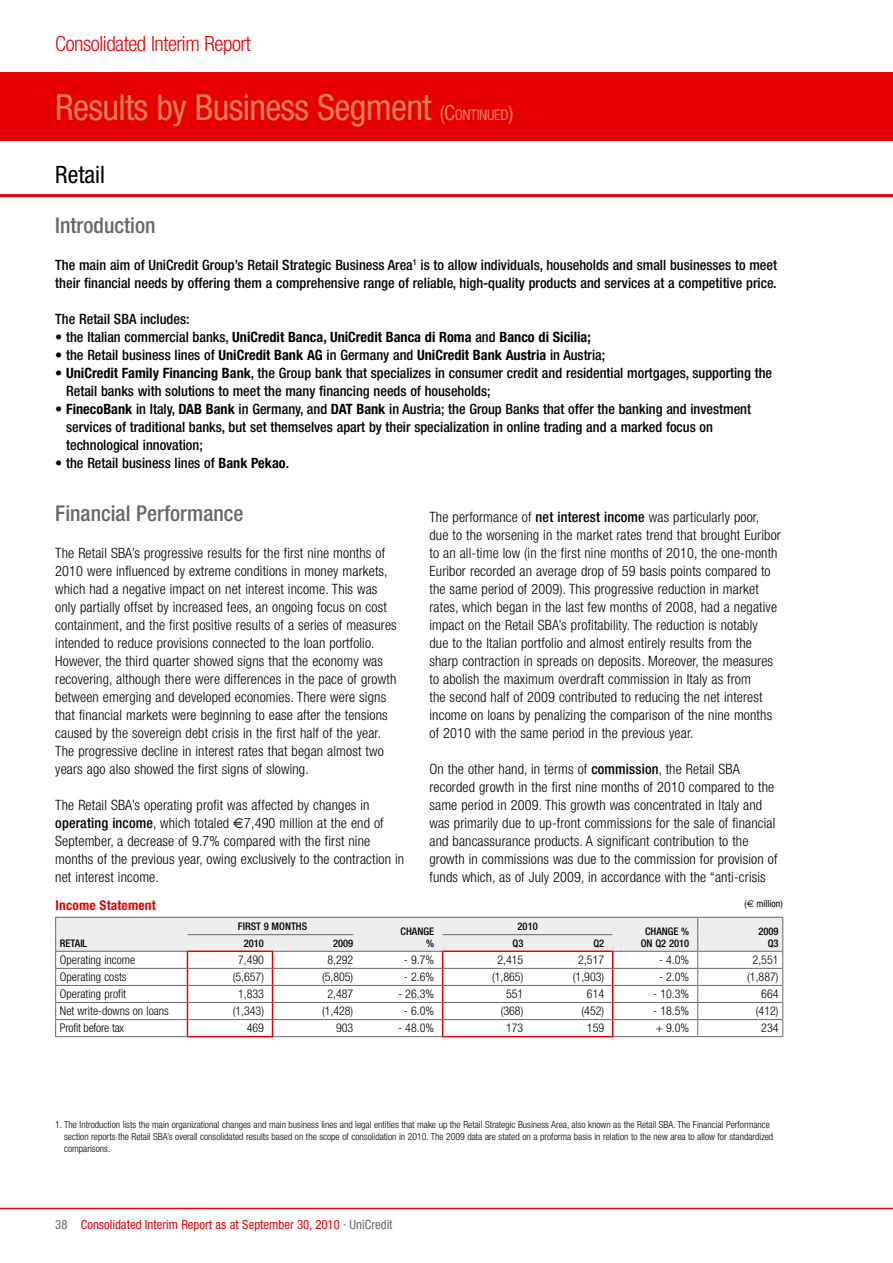
<style>
.page{position:relative;width:893px;height:1263px;background:#fff}
.page>*{position:absolute;margin:0;border:0;box-sizing:border-box;transform-origin:0 0}
.t1{font:condensed 36px "Helvetica Neue";letter-spacing:-.02em;color:#ed7c59}
.t2{font:condensed 24px "Helvetica Neue";color:#000}
.t3{font:500 condensed 21.75px "Helvetica Neue";color:#68676c}
.t4{font:300 condensed 21px "Helvetica Neue";letter-spacing:-.02em;color:#e60004}
.t5{font:300 condensed 14.25px/18px "Helvetica Neue";letter-spacing:.01em;color:#000}
.t6{font:500 condensed 14.25px/18px "Helvetica Neue";color:#000}
.t7{font:700 condensed 14.25px "Helvetica Neue";color:#000}
.t8{font:700 condensed 13.5px "Helvetica Neue";letter-spacing:.01em;color:#e60004}
.t9{font:condensed 12.75px "Helvetica Neue";color:#e60004}
.t10{font:condensed 12.75px "Helvetica Neue";color:#68676c}
.t11{font:300 condensed 12px "Helvetica Neue";color:#000}
.t12{font:300 condensed 12px "Helvetica Neue";letter-spacing:-.02em;color:#000}
.t13{font:500 condensed 10.5px/12px "Helvetica Neue";color:#000;text-align:right}
.t14{font:300 condensed 9.75px/12px "Helvetica Neue";color:#000}
.t15{font:condensed 9.75px "Helvetica Neue";color:#000}
.s1{font-size:21px}
.s2{font-size:14.7px}
.s3{font-weight:500}
.s4{font-weight:700}
.s5{font-family:"Euro Sans";font-weight:400;font-stretch:normal}
.s6{font-family:"Euro Sans";font-stretch:normal}
.s7{color:#68676c}
</style>
<div class="page">
<div style="left:0;top:72px;width:893px;height:68px;background:#e60004"></div>
<hr style="left:0;top:194px;width:893px;height:3px;background:#e60004">
<hr style="left:0;top:1208px;width:893px;height:1px;background:#e60004">
<svg style="left:55px;top:917px;width:728px;height:120px"></svg>
<hr style="left:187px;top:934px;width:166px;height:1px;background:#68676c">
<hr style="left:443px;top:934px;width:170px;height:1px;background:#68676c">
<h3 class="t4" style="left:55px;top:36px;width:197px">Consolidated Interim Report</h3>
<h1 class="t1" style="left:55px;top:95px;width:460px">Results by Business Segment <span class="s1">(C</span><span class="s2">ONTINUED</span><span class="s1">)</span></h1>
<h2 class="t2" style="left:55px;top:166px;width:51px">Retail</h2>
<h3 class="t3" style="left:55px;top:218px;width:102px">Introduction</h3>
<p class="t6" style="left:55px;top:257px;width:723px">The main aim of UniCredit Group’s Retail Strategic Business Area<sup>1</sup> is to allow individuals, households and small businesses to meet their financial needs by offering them a comprehensive range of reliable, high-quality products and services at a competitive price.</p>
<p class="t6" style="left:55px;top:311px;width:136px">The Retail SBA includes:</p>
<p class="t7" style="left:55px;top:332px;width:537px"><span class="s3">• the Italian commercial banks,</span> UniCredit Banca, UniCredit Banca di Roma <span class="s3">and</span> Banco di Sicilia;</p>
<p class="t6" style="left:55px;top:347px;width:551px">• the Retail business lines of <span class="s4">UniCredit Bank AG</span> in Germany and <span class="s4">UniCredit Bank Austria</span> in Austria;</p>
<p class="t6" style="left:66px;top:365px;width:707px;text-indent:-11px">• <span class="s4">UniCredit Family Financing Bank</span>, the Group bank that specializes in consumer credit and residential mortgages, supporting the<br>Retail banks with solutions to meet the many financing needs of households;</p>
<p class="t6" style="left:66px;top:401px;width:686px;text-indent:-11px">• <span class="s4">FinecoBank</span> in Italy, <span class="s4">DAB Bank</span> in Germany, and <span class="s4">DAT Bank</span> in Austria; the Group Banks that offer the banking and investment services of traditional banks, but set themselves apart by their specialization in online trading and a marked focus on technological innovation;</p>
<p class="t6" style="left:55px;top:455px;width:235px">• the Retail business lines of <span class="s4">Bank Pekao</span>.</p>
<h3 class="t3" style="left:55px;top:506px;width:190px">Financial Performance</h3>
<p class="t5" style="left:55px;top:545px;width:343px">The Retail SBA’s progressive results for the first nine months of 2010 were influenced by extreme conditions in money markets, which had a negative impact on net interest income. This was only partially offset by increased fees, an ongoing focus on cost containment, and the first positive results of a series of measures intended to reduce provisions connected to the loan portfolio.<br>However, the third quarter showed signs that the economy was recovering, although there were differences in the pace of growth between emerging and developed economies. There were signs that financial markets were beginning to ease after the tensions caused by the sovereign debt crisis in the first half of the year.<br>The progressive decline in interest rates that began almost two years ago also showed the first signs of slowing.</p>
<p class="t5" style="left:55px;top:797px;width:350px">The Retail SBA’s operating profit was affected by changes in <span class="s3">operating income</span>, which totaled <span class="s5">€</span>7,490 million at the end of September, a decrease of 9.7% compared with the first nine months of the previous year, owing exclusively to the contraction in net interest income.</p>
<p class="t5" style="left:429px;top:509px;width:353px">The performance of <span class="s3">net interest income</span> was particularly poor, due to the worsening in the market rates trend that brought Euribor to an all-time low (in the first nine months of 2010, the one-month Euribor recorded an average drop of 59 basis points compared to the same period of 2009). This progressive reduction in market rates, which began in the last few months of 2008, had a negative impact on the Retail SBA’s profitability. The reduction is notably<br>due to the Italian portfolio and almost entirely results from the sharp contraction in spreads on deposits. Moreover, the measures to abolish the maximum overdraft commission in Italy as from<br>the second half of 2009 contributed to reducing the net interest income on loans by penalizing the comparison of the nine months of 2010 with the same period in the previous year.</p>
<p class="t5" style="left:429px;top:761px;width:349px">On the other hand, in terms of <span class="s3">commission</span>, the Retail SBA recorded growth in the first nine months of 2010 compared to the same period in 2009. This growth was concentrated in Italy and was primarily due to up-front commissions for the sale of financial and bancassurance products. A significant contribution to the growth in commissions was due to the commission for provision of funds which, as of July 2009, in accordance with the “anti-crisis</p>
<p class="t8" style="left:56px;top:900px;width:102px">Income Statement</p>
<p class="t15" style="left:744px;top:900px;width:40px">(<span class="s6">€</span> million)</p>
<p class="t13" style="left:60px;top:938px;width:29px">RETAIL</p>
<p class="t13" style="left:238px;top:921px;width:71px">FIRST 9 MONTHS</p>
<p class="t13" style="left:518px;top:921px;width:22px">2010</p>
<p class="t13" style="left:401px;top:926px;width:35px">CHANGE %</p>
<p class="t13" style="left:641px;top:926px;width:50px;text-align:center">CHANGE %<br>ON Q2 2010</p>
<p class="t13" style="left:758px;top:926px;width:22px">2009</p>
<p class="t13" style="left:244px;top:938px;width:22px">2010</p>
<p class="t13" style="left:333px;top:938px;width:22px">2009</p>
<p class="t13" style="left:512px;top:938px;width:12px">Q3</p>
<p class="t13" style="left:593px;top:938px;width:12px">Q2</p>
<p class="t13" style="left:768px;top:938px;width:12px">Q3</p>
<p class="t11" style="left:60px;top:955px;width:77px">Operating income</p>
<p class="t11" style="left:238px;top:955px;width:27px">7,490</p>
<p class="t11" style="left:327px;top:955px;width:27px">8,292</p>
<p class="t11" style="left:404px;top:955px;width:32px">- 9.7%</p>
<p class="t11" style="left:497px;top:955px;width:27px">2,415</p>
<p class="t11" style="left:578px;top:955px;width:27px">2,517</p>
<p class="t11" style="left:659px;top:955px;width:32px">- 4.0%</p>
<p class="t11" style="left:753px;top:955px;width:27px">2,551</p>
<p class="t11" style="left:60px;top:972px;width:68px">Operating costs</p>
<p class="t11" style="left:233px;top:972px;width:33px">(5,657)</p>
<p class="t11" style="left:322px;top:972px;width:33px">(5,805)</p>
<p class="t11" style="left:404px;top:972px;width:32px">- 2.6%</p>
<p class="t11" style="left:492px;top:972px;width:33px">(1,865)</p>
<p class="t11" style="left:573px;top:972px;width:33px">(1,903)</p>
<p class="t11" style="left:659px;top:972px;width:32px">- 2.0%</p>
<p class="t11" style="left:747px;top:972px;width:33px">(1,887)</p>
<p class="t11" style="left:60px;top:990px;width:68px">Operating profit</p>
<p class="t11" style="left:238px;top:990px;width:27px">1,833</p>
<p class="t11" style="left:327px;top:990px;width:27px">2,487</p>
<p class="t11" style="left:398px;top:990px;width:37px">- 26.3%</p>
<p class="t11" style="left:506px;top:990px;width:19px">551</p>
<p class="t11" style="left:587px;top:990px;width:19px">614</p>
<p class="t11" style="left:653px;top:990px;width:37px">- 10.3%</p>
<p class="t11" style="left:761px;top:990px;width:19px">664</p>
<p class="t11" style="left:60px;top:1007px;width:111px">Net write-downs on loans</p>
<p class="t11" style="left:233px;top:1007px;width:33px">(1,343)</p>
<p class="t11" style="left:322px;top:1007px;width:33px">(1,428)</p>
<p class="t11" style="left:404px;top:1007px;width:32px">- 6.0%</p>
<p class="t11" style="left:501px;top:1007px;width:24px">(368)</p>
<p class="t11" style="left:582px;top:1007px;width:24px">(452)</p>
<p class="t11" style="left:653px;top:1007px;width:37px">- 18.5%</p>
<p class="t11" style="left:756px;top:1007px;width:24px">(412)</p>
<p class="t12" style="left:60px;top:1024px;width:66px">Profit before tax</p>
<p class="t11" style="left:247px;top:1024px;width:19px">469</p>
<p class="t11" style="left:336px;top:1024px;width:19px">903</p>
<p class="t11" style="left:398px;top:1024px;width:37px">- 48.0%</p>
<p class="t11" style="left:506px;top:1024px;width:19px">173</p>
<p class="t11" style="left:587px;top:1024px;width:19px">159</p>
<p class="t11" style="left:656px;top:1024px;width:35px">+ 9.0%</p>
<p class="t11" style="left:761px;top:1024px;width:19px">234</p>
<p class="t14" style="left:64px;top:1120px;width:711px;text-indent:-9px">1. The Introduction lists the main organizational changes and main business lines and legal entities that make up the Retail Strategic Business Area, also known as the Retail SBA. The Financial Performance section reports the Retail SBA’s overall consolidated results based on the scope of consolidation in 2010. The 2009 data are stated on a proforma basis in relation to the new area to allow for standardized comparisons.</p>
<p class="t10" style="left:55px;top:1220px;width:14px">38</p>
<p class="t9" style="left:81px;top:1220px;width:313px">Consolidated Interim Report as at September 30, 2010 <span class="s7">· UniCredit</span></p>
</div>
